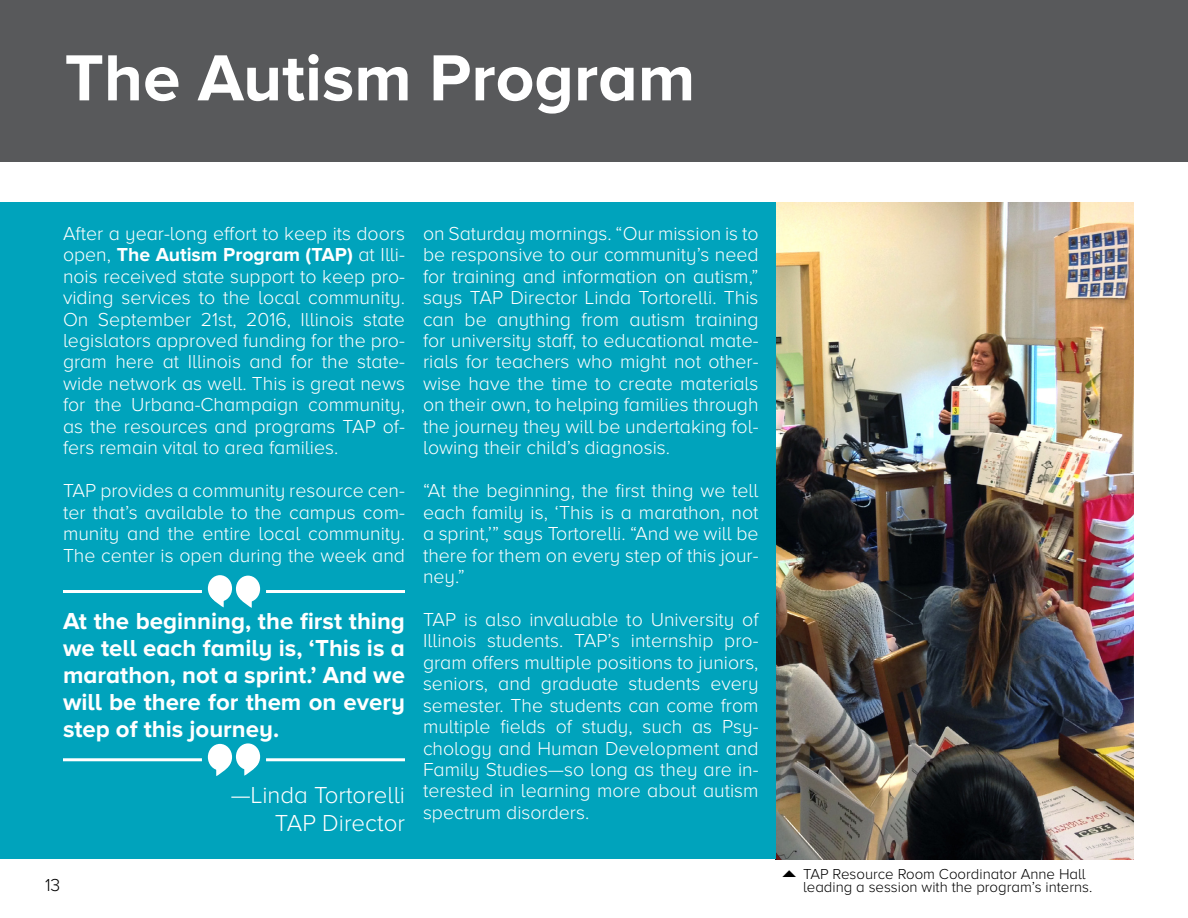
<style>
.page{position:relative;width:1188px;height:918px;background:#fff}
.page>*{position:absolute;margin:0;border:0;box-sizing:border-box;transform-origin:0 0}
.t1{font:700 67.5px "Proxima Nova A";color:#fff}
.t2{font:700 24px/27px "Proxima Nova A";color:#fff;text-align:justify}
.t3{font:300 24px/28.8px "Proxima Nova A";color:#fff;text-align:right}
.t4{font:300 19.5px/21.5px "Proxima Nova A";color:#fff;text-align:justify}
.t5{font:300 18px "Proxima Nova A";color:#000}
.t6{font:300 15px/13.5px "Proxima Nova A";color:#000}
.s1{font-weight:700}
</style>
<div class="page">
<div style="left:0;top:0;width:1188px;height:161px;background:#58595b"></div>
<img style="left:776px;top:203px;width:358px;height:656px">
<div style="left:0;top:203px;width:776px;height:656px;background:#00a3bc"></div>
<div style="left:208px;top:575px;width:24px;height:27px;background:#fff;border-radius:50%"></div>
<svg style="left:208px;top:592px;width:16px;height:15px"></svg>
<div style="left:236px;top:576px;width:24px;height:26px;background:#fff;border-radius:50%"></div>
<svg style="left:236px;top:592px;width:16px;height:16px"></svg>
<hr style="left:63px;top:590px;width:139px;height:3px;background:#fff">
<hr style="left:266px;top:590px;width:139px;height:3px;background:#fff">
<div style="left:236px;top:743px;width:24px;height:27px;background:#fff;border-radius:50%"></div>
<svg style="left:244px;top:760px;width:16px;height:16px"></svg>
<div style="left:208px;top:744px;width:24px;height:26px;background:#fff;border-radius:50%"></div>
<svg style="left:216px;top:760px;width:16px;height:16px"></svg>
<hr style="left:266px;top:758px;width:139px;height:3px;background:#fff">
<hr style="left:63px;top:758px;width:139px;height:3px;background:#fff">
<h1 class="t1" style="left:65px;top:39px;width:632px">The Autism Program</h1>
<p class="t4" style="left:63px;top:222px;width:344px">After a year-long effort to keep its doors open, <span class="s1">The Autism Program (TAP)</span> at Illi&shy;nois received state support to keep pro&shy;viding services to the local community.<br>On September 21st, 2016, Illinois state legislators approved funding for the pro&shy;gram here at Illinois and for the state&shy;wide network as well. This is great news for the Urbana-Champaign community, as the resources and programs TAP of&shy;fers remain vital to area families.</p>
<p class="t4" style="left:63px;top:480px;width:344px">TAP provides a community resource cen&shy;ter that’s available to the campus com&shy;munity and the entire local community.<br>The center is open during the week and</p>
<p class="t2" style="left:63px;top:607px;width:344px">At the beginning, the first thing we tell each family is, ‘This is a marathon, not a sprint.’ And we will be there for them on every step of this journey.</p>
<p class="t3" style="left:231px;top:780px;width:176px">—Linda Tortorelli<br>TAP Director</p>
<p class="t4" style="left:423px;top:222px;width:337px">on Saturday mornings. “Our mission is to be responsive to our community’s need for training and information on autism,” says TAP Director Linda Tortorelli. This can be anything from autism training for university staff, to educational mate&shy;rials for teachers who might not other&shy;wise have the time to create materials on their own, to helping families through the journey they will be undertaking fol&shy;lowing their child’s diagnosis.</p>
<p class="t4" style="left:423px;top:480px;width:337px">“At the beginning, the first thing we tell each family is, ‘This is a marathon, not a sprint,’” says Tortorelli. “And we will be there for them on every step of this jour&shy;ney.”</p>
<p class="t4" style="left:423px;top:608px;width:337px">TAP is also invaluable to University of Illinois students. TAP’s internship pro&shy;gram offers multiple positions to juniors, seniors, and graduate students every semester. The students can come from multiple fields of study, such as Psy&shy;chology and Human Development and Family Studies—so long as they are in&shy;terested in learning more about autism spectrum disorders.</p>
<p class="t5" style="left:45px;top:875px;width:17px">13</p>
<p class="t6" style="left:803px;top:867px;width:291px">TAP Resource Room Coordinator Anne Hall leading a session with the program’s interns.</p>
</div>
